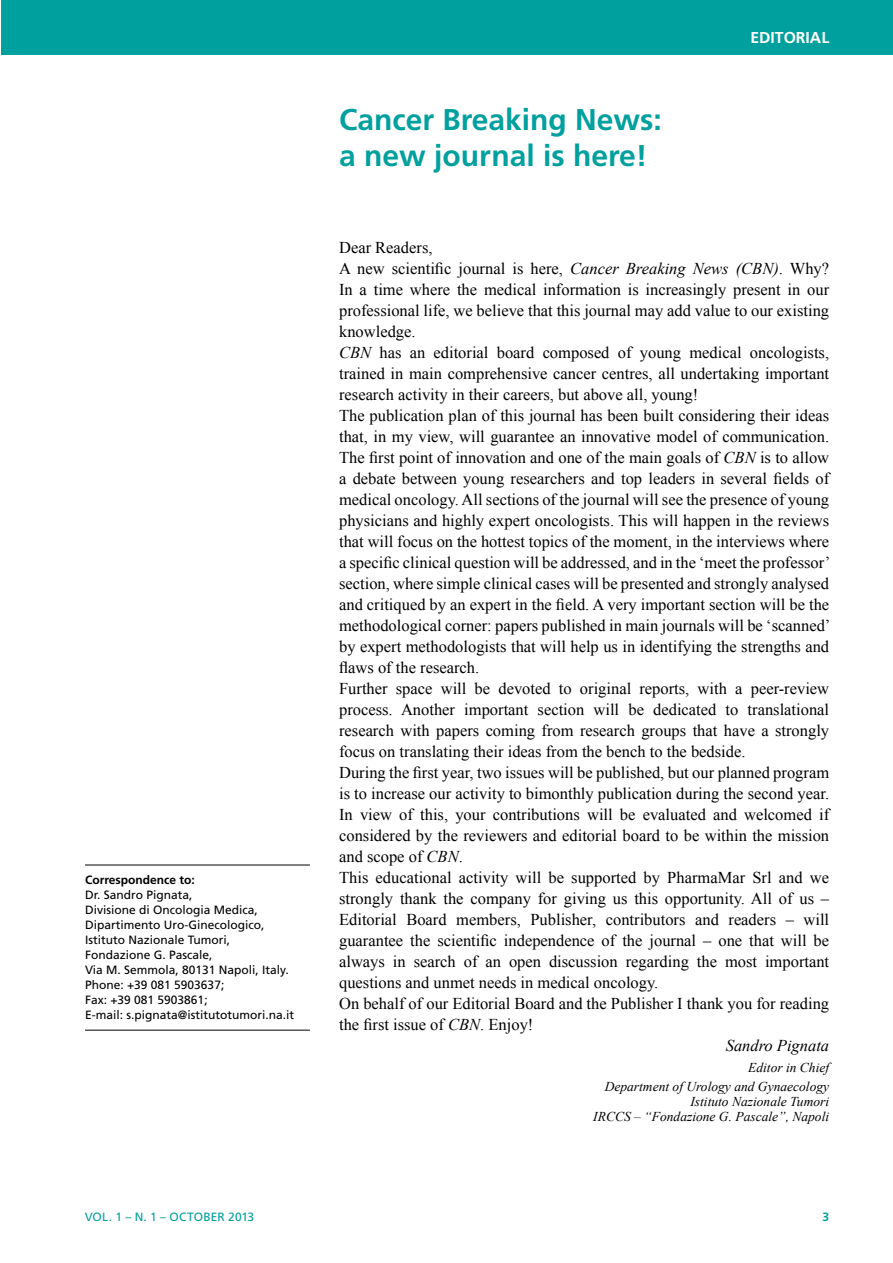
<style>
.page{position:relative;width:893px;height:1263px;background:#fff}
.page>*{position:absolute;margin:0;border:0;box-sizing:border-box;transform-origin:0 0}
.t1{font:700 30px/36px "Frutiger";color:#00a09e}
.t2{font:16.5px "Times New Roman";color:#000}
.t3{font:italic 16.5px "Times New Roman";color:#000}
.t4{font:700 15.75px "Frutiger";color:#fff}
.t5{font:italic 13.5px/19.2px "Times New Roman";color:#000;text-align:right}
.t6{font:12px/15px "Frutiger";color:#000}
.t7{font:12px "Frutiger";letter-spacing:.01em;color:#00a09e}
.t8{font:700 12px "Frutiger";color:#000}
.t9{font:700 12px "Frutiger";color:#00a09e}
.s1{font-style:italic}
</style>
<div class="page">
<div style="left:1px;top:0;width:892px;height:55px;background:#00a09e"></div>
<hr style="left:85px;top:865px;width:225px;height:1px;background:#000">
<hr style="left:85px;top:1030px;width:225px;height:1px;background:#000">
<p class="t8" style="left:85px;top:873px;width:111px">Correspondence to:</p>
<p class="t6" style="left:85px;top:887px;width:210px">Dr. Sandro Pignata,<br>Divisione di Oncologia Medica,<br>Dipartimento Uro-Ginecologico,<br>Istituto Nazionale Tumori,<br>Fondazione G. Pascale,<br>Via M. Semmola, 80131 Napoli, Italy.<br>Phone: +39 081 5903637;<br>Fax: +39 081 5903861;<br>E-mail: s.pignata@istitutotumori.na.it</p>
<h1 class="t1" style="left:339px;top:101px;width:324px">Cancer Breaking News: a new journal is here!</h1>
<p class="t4" style="left:750px;top:28px;width:77px">Editorial</p>
<p class="t2" style="left:339px;top:236px;width:95px">Dear Readers,</p>
<p class="t2" style="left:339px;top:257px;width:492px">A new scientific journal is here, <span class="s1">Cancer Breaking News (CBN)</span>. Why?</p>
<p class="t2" style="left:339px;top:278px;width:492px">In a time where the medical information is increasingly present in our</p>
<p class="t2" style="left:339px;top:299px;width:492px">professional life, we believe that this journal may add value to our existing</p>
<p class="t2" style="left:339px;top:320px;width:78px">knowledge.</p>
<p class="t2" style="left:339px;top:341px;width:492px"><span class="s1">CBN</span> has an editorial board composed of young medical oncologists,</p>
<p class="t2" style="left:339px;top:362px;width:492px">trained in main comprehensive cancer centres, all undertaking important</p>
<p class="t2" style="left:339px;top:383px;width:361px">research activity in their careers, but above all, young!</p>
<p class="t2" style="left:339px;top:404px;width:492px">The publication plan of this journal has been built considering their ideas</p>
<p class="t2" style="left:339px;top:425px;width:492px">that, in my view, will guarantee an innovative model of communication.</p>
<p class="t2" style="left:339px;top:446px;width:492px">The first point of innovation and one of the main goals of <span class="s1">CBN</span> is to allow</p>
<p class="t2" style="left:339px;top:467px;width:492px">a debate between young researchers and top leaders in several fields of</p>
<p class="t2" style="left:339px;top:488px;width:492px">medical oncology. All sections of the journal will see the presence of young</p>
<p class="t2" style="left:339px;top:509px;width:492px">physicians and highly expert oncologists. This will happen in the reviews</p>
<p class="t2" style="left:339px;top:530px;width:492px">that will focus on the hottest topics of the moment, in the interviews where</p>
<p class="t2" style="left:339px;top:551px;width:493px">a specific clinical question will be addressed, and in the ‘meet the professor’</p>
<p class="t2" style="left:339px;top:572px;width:492px">section, where simple clinical cases will be presented and strongly analysed</p>
<p class="t2" style="left:339px;top:593px;width:492px">and critiqued by an expert in the field. A very important section will be the</p>
<p class="t2" style="left:339px;top:614px;width:493px">methodological corner: papers published in main journals will be ‘scanned’</p>
<p class="t2" style="left:339px;top:635px;width:492px">by expert methodologists that will help us in identifying the strengths and</p>
<p class="t2" style="left:339px;top:656px;width:142px">flaws of the research.</p>
<p class="t2" style="left:339px;top:677px;width:492px">Further space will be devoted to original reports, with a peer-review</p>
<p class="t2" style="left:339px;top:698px;width:492px">process. Another important section will be dedicated to translational</p>
<p class="t2" style="left:339px;top:719px;width:492px">research with papers coming from research groups that have a strongly</p>
<p class="t2" style="left:339px;top:740px;width:408px">focus on translating their ideas from the bench to the bedside.</p>
<p class="t2" style="left:339px;top:761px;width:492px">During the first year, two issues will be published, but our planned program</p>
<p class="t2" style="left:339px;top:782px;width:492px">is to increase our activity to bimonthly publication during the second year.</p>
<p class="t2" style="left:339px;top:803px;width:492px">In view of this, your contributions will be evaluated and welcomed if</p>
<p class="t2" style="left:339px;top:824px;width:492px">considered by the reviewers and editorial board to be within the mission</p>
<p class="t2" style="left:339px;top:845px;width:125px">and scope of <span class="s1">CBN</span>.</p>
<p class="t2" style="left:339px;top:866px;width:492px">This educational activity will be supported by PharmaMar Srl and we</p>
<p class="t2" style="left:339px;top:887px;width:492px">strongly thank the company for giving us this opportunity. All of us –</p>
<p class="t2" style="left:339px;top:908px;width:492px">Editorial Board members, Publisher, contributors and readers – will</p>
<p class="t2" style="left:339px;top:929px;width:492px">guarantee the scientific independence of the journal – one that will be</p>
<p class="t2" style="left:339px;top:950px;width:492px">always in search of an open discussion regarding the most important</p>
<p class="t2" style="left:339px;top:971px;width:321px">questions and unmet needs in medical oncology.</p>
<p class="t2" style="left:339px;top:992px;width:492px">On behalf of our Editorial Board and the Publisher I thank you for reading</p>
<p class="t2" style="left:339px;top:1013px;width:196px">the first issue of <span class="s1">CBN</span>. Enjoy!</p>
<p class="t3" style="left:726px;top:1034px;width:105px">Sandro Pignata</p>
<p class="t5" style="left:605px;top:1057px;width:226px">Editor in Chief<br>Department of Urology and Gynaecology</p>
<p class="t5" style="left:593px;top:1094px;width:237px;line-height:15px">Istituto Nazionale Tumori<br>IRCCS – “Fondazione G. Pascale”, Napoli</p>
<p class="t7" style="left:85px;top:1210px;width:171px">Vol. 1 – N. 1 – October 2013</p>
<p class="t9" style="left:822px;top:1210px;width:8px">3</p>
</div>
